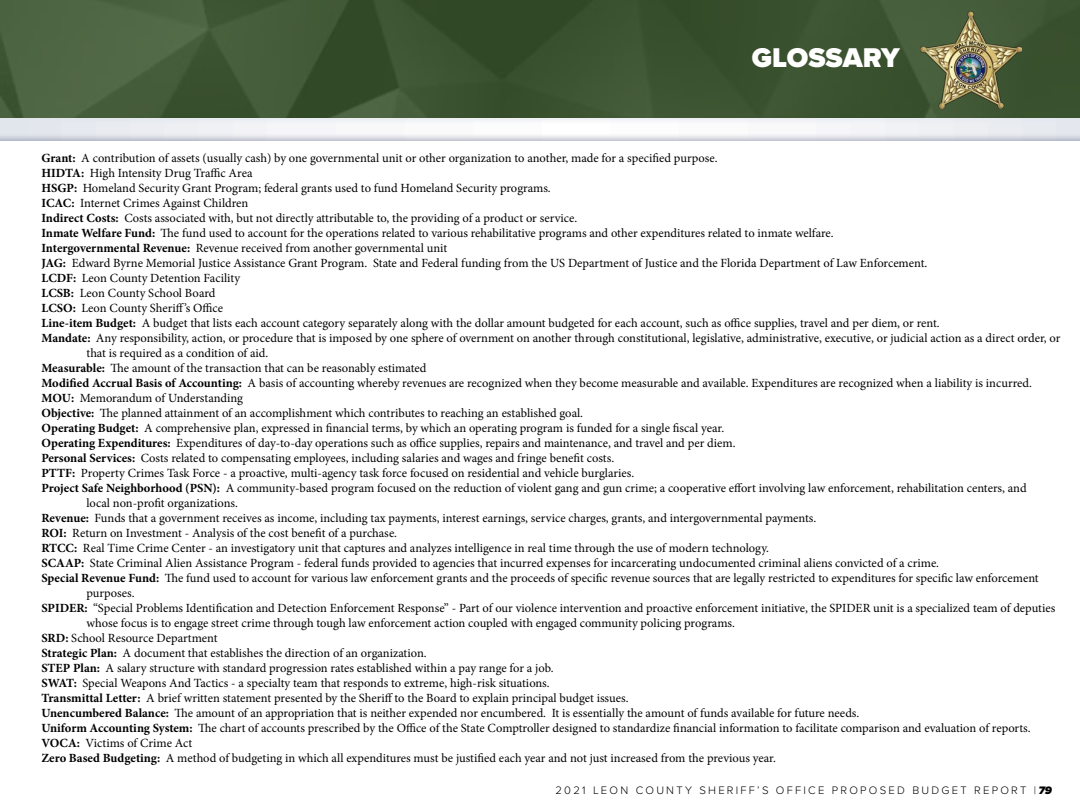
<style>
.page{position:relative;width:1080px;height:810px;background:#fff}
.page>*{position:absolute;margin:0;border:0;box-sizing:border-box;transform-origin:0 0}
.t1{font:900 28.12px "Proxima Nova";color:#fff}
.t2{font:12.5px "Minion Pro";color:#000}
.t3{font:300 11.25px "Proxima Nova";letter-spacing:.2em;color:#000}
.s1{font-weight:700}
.s2{font-weight:900;font-style:italic}
</style>
<div class="page">
<svg style="left:0;top:0;width:1080px;height:118px;background:#3e5533"></svg>
<img style="left:920px;top:11px;width:101px;height:98px">
<svg style="left:0;top:118px;width:1080px;height:23px"></svg>
<h1 class="t1" style="left:752px;top:37px;width:150px">GLOSSARY</h1>
<p class="t2" style="left:41px;top:150px;width:678px"><span class="s1">Grant:</span> A contribution of assets (usually cash) by one governmental unit or other organization to another, made for a specified purpose.</p>
<p class="t2" style="left:41px;top:165px;width:213px"><span class="s1">HIDTA:</span> High Intensity Drug Traffic Area</p>
<p class="t2" style="left:41px;top:180px;width:511px"><span class="s1">HSGP:</span> Homeland Security Grant Program; federal grants used to fund Homeland Security programs.</p>
<p class="t2" style="left:41px;top:195px;width:208px"><span class="s1">ICAC:</span> Internet Crimes Against Children</p>
<p class="t2" style="left:41px;top:210px;width:537px"><span class="s1">Indirect Costs:</span> Costs associated with, but not directly attributable to, the providing of a product or service.</p>
<p class="t2" style="left:41px;top:225px;width:794px"><span class="s1">Inmate Welfare Fund:</span> The fund used to account for the operations related to various rehabilitative programs and other expenditures related to inmate welfare.</p>
<p class="t2" style="left:41px;top:240px;width:407px"><span class="s1">Intergovernmental Revenue:</span> Revenue received from another governmental unit</p>
<p class="t2" style="left:41px;top:255px;width:887px"><span class="s1">JAG:</span> Edward Byrne Memorial Justice Assistance Grant Program. State and Federal funding from the US Department of Justice and the Florida Department of Law Enforcement.</p>
<p class="t2" style="left:41px;top:270px;width:200px"><span class="s1">LCDF:</span> Leon County Detention Facility</p>
<p class="t2" style="left:41px;top:285px;width:176px"><span class="s1">LCSB:</span> Leon County School Board</p>
<p class="t2" style="left:41px;top:300px;width:183px"><span class="s1">LCSO:</span> Leon County Sheriff’s Office</p>
<p class="t2" style="left:41px;top:315px;width:900px"><span class="s1">Line-item Budget:</span> A budget that lists each account category separately along with the dollar amount budgeted for each account, such as office supplies, travel and per diem, or rent.</p>
<p class="t2" style="left:41px;top:330px;width:1020px"><span class="s1">Mandate:</span> Any responsibility, action, or procedure that is imposed by one sphere of overnment on another through constitutional, legislative, administrative, executive, or judicial action as a direct order, or</p>
<p class="t2" style="left:86px;top:345px;width:183px">that is required as a condition of aid.</p>
<p class="t2" style="left:41px;top:360px;width:387px"><span class="s1">Measurable:</span> The amount of the transaction that can be reasonably estimated</p>
<p class="t2" style="left:41px;top:375px;width:992px"><span class="s1">Modified Accrual Basis of Accounting:</span> A basis of accounting whereby revenues are recognized when they become measurable and available. Expenditures are recognized when a liability is incurred.</p>
<p class="t2" style="left:41px;top:390px;width:203px"><span class="s1">MOU:</span> Memorandum of Understanding</p>
<p class="t2" style="left:41px;top:405px;width:543px"><span class="s1">Objective:</span> The planned attainment of an accomplishment which contributes to reaching an established goal.</p>
<p class="t2" style="left:41px;top:420px;width:684px"><span class="s1">Operating Budget:</span> A comprehensive plan, expressed in financial terms, by which an operating program is funded for a single fiscal year.</p>
<p class="t2" style="left:41px;top:435px;width:696px"><span class="s1">Operating Expenditures:</span> Expenditures of day-to-day operations such as office supplies, repairs and maintenance, and travel and per diem.</p>
<p class="t2" style="left:41px;top:450px;width:574px"><span class="s1">Personal Services:</span> Costs related to compensating employees, including salaries and wages and fringe benefit costs.</p>
<p class="t2" style="left:41px;top:465px;width:594px"><span class="s1">PTTF:</span> Property Crimes Task Force - a proactive, multi-agency task force focused on residential and vehicle burglaries.</p>
<p class="t2" style="left:41px;top:480px;width:987px"><span class="s1">Project Safe Neighborhood (PSN):</span> A community-based program focused on the reduction of violent gang and gun crime; a cooperative effort involving law enforcement, rehabilitation centers, and</p>
<p class="t2" style="left:86px;top:495px;width:153px">local non-profit organizations.</p>
<p class="t2" style="left:41px;top:510px;width:776px"><span class="s1">Revenue:</span> Funds that a government receives as income, including tax payments, interest earnings, service charges, grants, and intergovernmental payments.</p>
<p class="t2" style="left:41px;top:525px;width:357px"><span class="s1">ROI:</span> Return on Investment - Analysis of the cost benefit of a purchase.</p>
<p class="t2" style="left:41px;top:540px;width:729px"><span class="s1">RTCC:</span> Real Time Crime Center - an investigatory unit that captures and analyzes intelligence in real time through the use of modern technology.</p>
<p class="t2" style="left:41px;top:555px;width:899px"><span class="s1">SCAAP:</span> State Criminal Alien Assistance Program - federal funds provided to agencies that incurred expenses for incarcerating undocumented criminal aliens convicted of a crime.</p>
<p class="t2" style="left:41px;top:570px;width:999px"><span class="s1">Special Revenue Fund:</span> The fund used to account for various law enforcement grants and the proceeds of specific revenue sources that are legally restricted to expenditures for specific law enforcement</p>
<p class="t2" style="left:86px;top:585px;width:50px">purposes.</p>
<p class="t2" style="left:41px;top:600px;width:1015px"><span class="s1">SPIDER:</span> “Special Problems Identification and Detection Enforcement Response” - Part of our violence intervention and proactive enforcement initiative, the SPIDER unit is a specialized team of deputies</p>
<p class="t2" style="left:86px;top:615px;width:650px">whose focus is to engage street crime through tough law enforcement action coupled with engaged community policing programs.</p>
<p class="t2" style="left:41px;top:630px;width:178px"><span class="s1">SRD:</span> School Resource Department</p>
<p class="t2" style="left:41px;top:645px;width:387px"><span class="s1">Strategic Plan:</span> A document that establishes the direction of an organization.</p>
<p class="t2" style="left:41px;top:660px;width:514px"><span class="s1">STEP Plan:</span> A salary structure with standard progression rates established within a pay range for a job.</p>
<p class="t2" style="left:41px;top:675px;width:510px"><span class="s1">SWAT:</span> Special Weapons And Tactics - a specialty team that responds to extreme, high-risk situations.</p>
<p class="t2" style="left:41px;top:690px;width:589px"><span class="s1">Transmittal Letter:</span> A brief written statement presented by the Sheriff to the Board to explain principal budget issues.</p>
<p class="t2" style="left:41px;top:705px;width:819px"><span class="s1">Unencumbered Balance:</span> The amount of an appropriation that is neither expended nor encumbered. It is essentially the amount of funds available for future needs.</p>
<p class="t2" style="left:41px;top:720px;width:991px"><span class="s1">Uniform Accounting System:</span> The chart of accounts prescribed by the Office of the State Comptroller designed to standardize financial information to facilitate comparison and evaluation of reports.</p>
<p class="t2" style="left:41px;top:735px;width:152px"><span class="s1">VOCA:</span> Victims of Crime Act</p>
<p class="t2" style="left:41px;top:750px;width:736px"><span class="s1">Zero Based Budgeting:</span> A method of budgeting in which all expenditures must be justified each year and not just increased from the previous year.</p>
<p class="t3" style="left:555px;top:782px;width:498px">2021 LEON COUNTY SHERIFF’S OFFICE PROPOSED BUDGET REPORT |<span class="s2">79</span></p>
</div>
